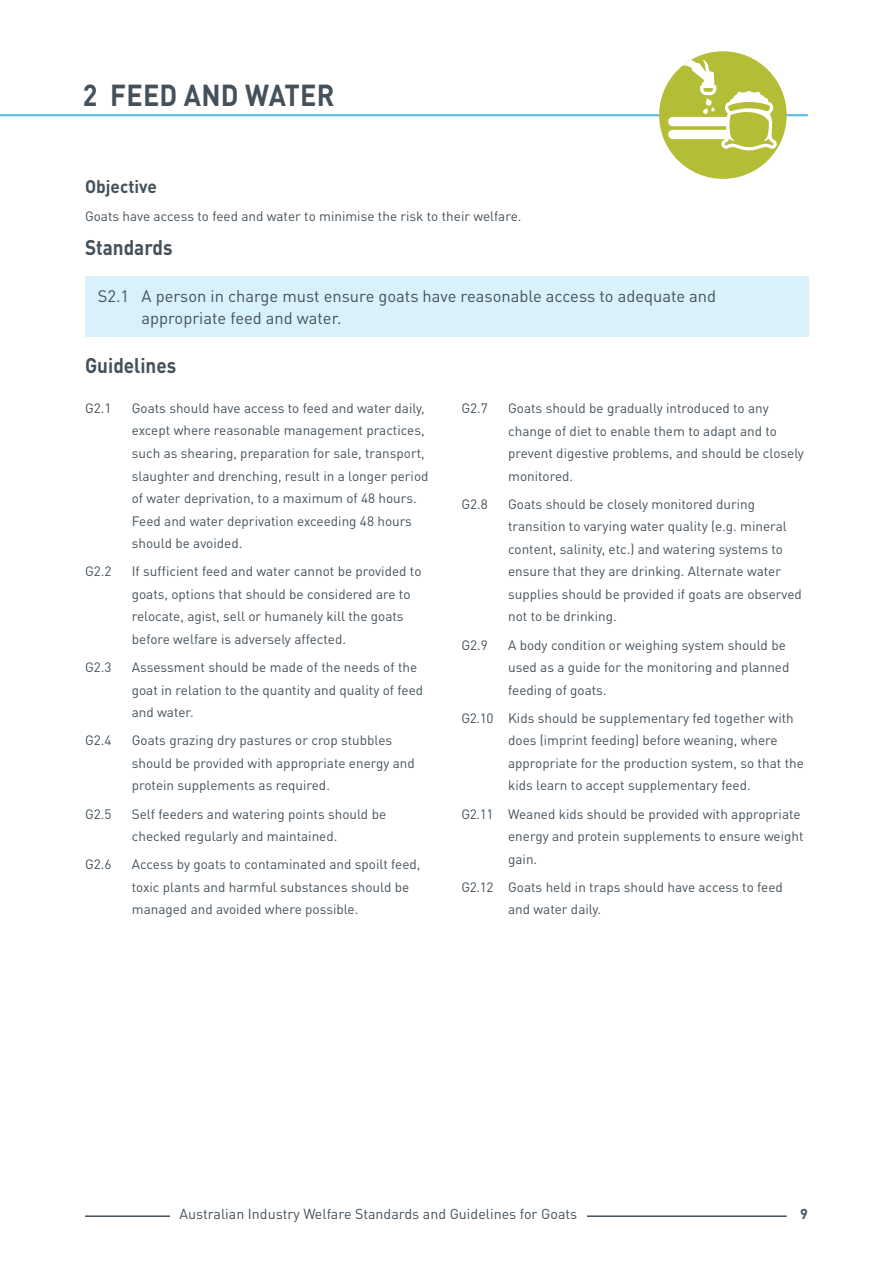
<style>
.page{position:relative;width:893px;height:1263px;background:#fff}
.page>*{position:absolute;margin:0;border:0;box-sizing:border-box;transform-origin:0 0}
.t1{font:700 30px "DIN Pro";letter-spacing:.01em;color:#44515b;scale:.9 1}
.t2{font:700 21px "DIN Pro";color:#44515b;scale:.9 1}
.t3{font:700 18px "DIN Pro";color:#44515b;scale:.96 1}
.t4{font:16.5px/22.5px "DIN Pro";color:#44515b}
.t5{font:14.25px "DIN Pro";color:#44515b}
.t6{font:700 14.25px "DIN Pro";color:#44515b}
.t7{font:13.5px/22.5px "DIN Pro";color:#44515b}
</style>
<div class="page">
<hr style="left:85px;top:1215px;width:702px;height:2px;background:#44515b">
<div style="left:170px;top:1205px;width:417px;height:17px;background:#fff"></div>
<hr style="left:0;top:114px;width:808px;height:2px;background:#5ec2e5">
<div style="left:85px;top:276px;width:723px;height:61px;background:#d9f1fb"></div>
<div style="left:659px;top:51px;width:128px;height:128px;background:#b3bd35;border-radius:50%"></div>
<div style="left:668px;top:117px;width:75px;height:9px;background:#fff;border-radius:5px"></div>
<div style="left:668px;top:130px;width:75px;height:9px;background:#fff;border-radius:5px"></div>
<svg style="left:675px;top:58px;width:102px;height:92px"></svg>
<h1 class="t1" style="left:83px;top:71px;width:281px">2 FEED AND WATER</h1>
<h3 class="t3" style="left:85px;top:171px;width:76px">Objective</h3>
<p class="t7" style="left:85px;top:203px;width:438px">Goats have access to feed and water to minimise the risk to their welfare.</p>
<h2 class="t2" style="left:85px;top:230px;width:99px">Standards</h2>
<p class="t4" style="left:142px;top:283px;width:576px;text-indent:-44px">S2.1 A person in charge must ensure goats have reasonable access to adequate and appropriate feed and water.</p>
<h2 class="t2" style="left:85px;top:348px;width:103px">Guidelines</h2>
<p class="t7" style="left:85px;top:395px;width:28px">G2.1</p>
<p class="t7" style="left:132px;top:395px;width:298px">Goats should have access to feed and water daily, except where reasonable management practices, such as shearing, preparation for sale, transport, slaughter and drenching, result in a longer period of water deprivation, to a maximum of 48 hours.<br>Feed and water deprivation exceeding 48 hours should be avoided.</p>
<p class="t7" style="left:85px;top:559px;width:28px">G2.2</p>
<p class="t7" style="left:132px;top:559px;width:291px">If sufficient feed and water cannot be provided to goats, options that should be considered are to relocate, agist, sell or humanely kill the goats before welfare is adversely affected.</p>
<p class="t7" style="left:85px;top:655px;width:28px">G2.3</p>
<p class="t7" style="left:132px;top:655px;width:293px">Assessment should be made of the needs of the goat in relation to the quantity and quality of feed and water.</p>
<p class="t7" style="left:85px;top:728px;width:28px">G2.4</p>
<p class="t7" style="left:132px;top:728px;width:285px">Goats grazing dry pastures or crop stubbles should be provided with appropriate energy and protein supplements as required.</p>
<p class="t7" style="left:85px;top:801px;width:28px">G2.5</p>
<p class="t7" style="left:132px;top:801px;width:256px">Self feeders and watering points should be checked regularly and maintained.</p>
<p class="t7" style="left:85px;top:852px;width:28px">G2.6</p>
<p class="t7" style="left:132px;top:852px;width:290px">Access by goats to contaminated and spoilt feed, toxic plants and harmful substances should be managed and avoided where possible.</p>
<p class="t7" style="left:461px;top:396px;width:28px">G2.7</p>
<p class="t7" style="left:508px;top:396px;width:297px">Goats should be gradually introduced to any change of diet to enable them to adapt and to prevent digestive problems, and should be closely monitored.</p>
<p class="t7" style="left:461px;top:491px;width:28px">G2.8</p>
<p class="t7" style="left:508px;top:491px;width:295px">Goats should be closely monitored during transition to varying water quality (e.g. mineral content, salinity, etc.) and watering systems to ensure that they are drinking. Alternate water supplies should be provided if goats are observed not to be drinking.</p>
<p class="t7" style="left:461px;top:632px;width:28px">G2.9</p>
<p class="t7" style="left:508px;top:632px;width:283px">A body condition or weighing system should be used as a guide for the monitoring and planned feeding of goats.</p>
<p class="t7" style="left:508px;top:705px;width:297px;text-indent:-47px">G2.10 Kids should be supplementary fed together with does (imprint feeding) before weaning, where appropriate for the production system, so that the kids learn to accept supplementary feed.</p>
<p class="t7" style="left:508px;top:801px;width:297px;text-indent:-47px">G2.11 Weaned kids should be provided with appropriate energy and protein supplements to ensure weight gain.</p>
<p class="t7" style="left:508px;top:874px;width:276px;text-indent:-47px">G2.12 Goats held in traps should have access to feed and water daily.</p>
<p class="t5" style="left:179px;top:1202px;width:399px">Australian Industry Welfare Standards and Guidelines for Goats</p>
<p class="t6" style="left:800px;top:1201px;width:9px">9</p>
</div>
